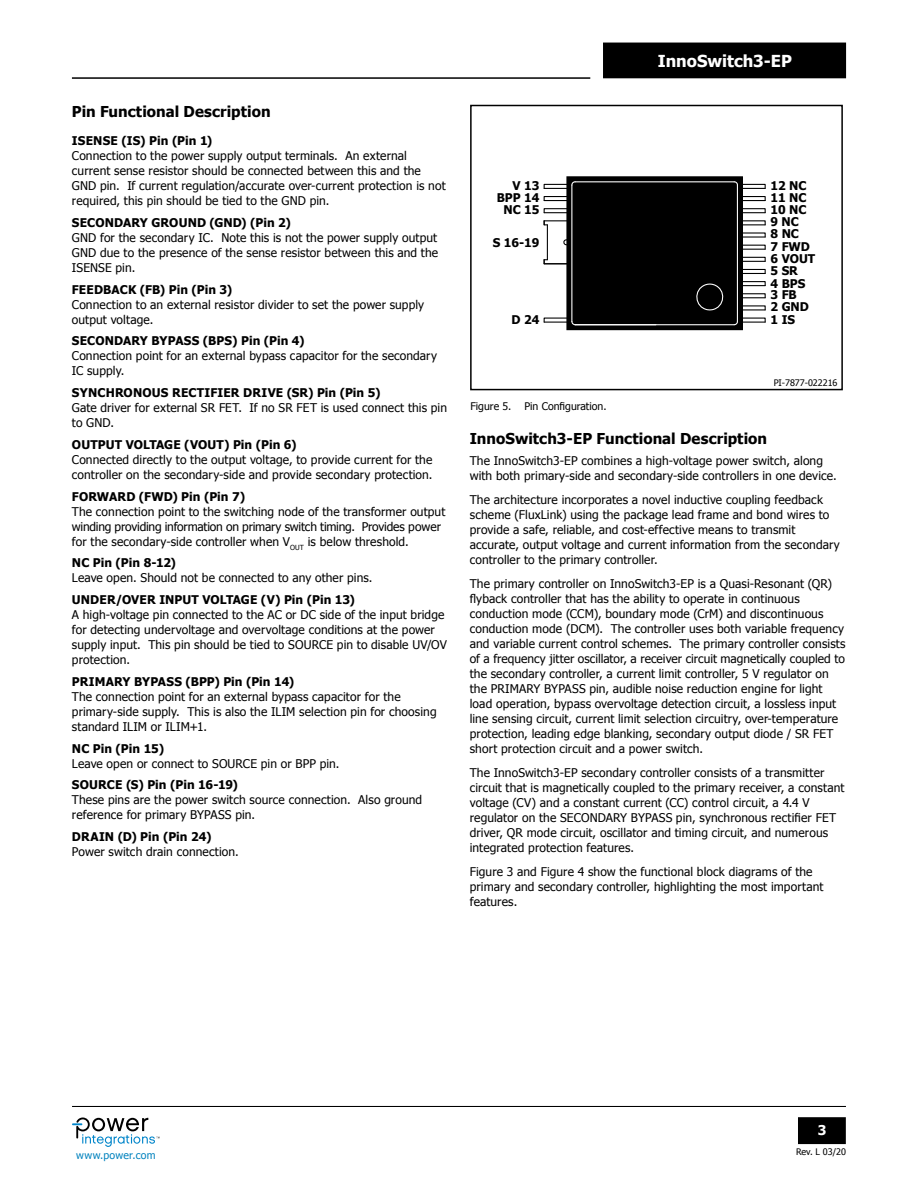
<style>
.page{position:relative;width:918px;height:1188px;background:#fff}
.page>*{position:absolute;margin:0;border:0;box-sizing:border-box;transform-origin:0 0}
.t1{font:700 16.5px "Tahoma";color:#fff}
.t2{font:700 15px "Tahoma";color:#000}
.t3{font:700 13.5px "Tahoma";color:#fff}
.t4{font:12px/15px "Tahoma";letter-spacing:.01em;color:#000}
.t5{font:700 12px/12.1px "Tahoma";letter-spacing:.005em;color:#000}
.t6{font:10.5px "Tahoma";color:#000}
.t7{font:10.5px "Tahoma";letter-spacing:.03em;color:#0082be}
.t8{font:9px "Tahoma";color:#000}
</style>
<div class="page">
<hr style="left:72px;top:1106px;width:774px;height:1px;background:#000">
<hr style="left:72px;top:77px;width:518px;height:2px;background:#000">
<div style="left:799px;top:1118px;width:46px;height:25px;background:#000"></div>
<div style="left:798px;top:1117px;width:48px;height:27px;border:2px solid #000"></div>
<div style="left:604px;top:43px;width:241px;height:35px;background:#000"></div>
<svg style="left:72px;top:1118px;width:88px;height:29px"></svg>
<div style="left:567px;top:177px;width:175px;height:152px;background:#000"></div>
<div style="left:566px;top:176px;width:177px;height:154px;border:2px solid #000"></div>
<hr style="left:547px;top:225px;width:1px;height:35px;background:#000">
<svg style="left:741px;top:305px;width:25px;height:6px"></svg>
<svg style="left:741px;top:293px;width:25px;height:6px"></svg>
<svg style="left:741px;top:281px;width:25px;height:6px"></svg>
<svg style="left:741px;top:268px;width:25px;height:7px"></svg>
<svg style="left:741px;top:256px;width:25px;height:6px"></svg>
<svg style="left:741px;top:244px;width:25px;height:6px"></svg>
<svg style="left:741px;top:232px;width:25px;height:6px"></svg>
<svg style="left:741px;top:220px;width:25px;height:6px"></svg>
<svg style="left:741px;top:208px;width:25px;height:6px"></svg>
<svg style="left:741px;top:195px;width:25px;height:7px"></svg>
<svg style="left:543px;top:220px;width:24px;height:6px"></svg>
<svg style="left:543px;top:208px;width:25px;height:6px"></svg>
<svg style="left:543px;top:195px;width:25px;height:7px"></svg>
<svg style="left:543px;top:259px;width:25px;height:6px"></svg>
<svg style="left:563px;top:239px;width:5px;height:7px"></svg>
<div style="left:470px;top:105px;width:373px;height:285px;border:2px solid #000"></div>
<hr style="left:571px;top:185px;width:1px;height:136px;background:#fff">
<svg style="left:543px;top:181px;width:33px;height:8px"></svg>
<svg style="left:543px;top:317px;width:33px;height:9px"></svg>
<hr style="left:575px;top:181px;width:159px;height:1px;background:#fff">
<svg style="left:733px;top:181px;width:33px;height:8px"></svg>
<hr style="left:737px;top:185px;width:1px;height:136px;background:#fff">
<svg style="left:733px;top:317px;width:33px;height:9px"></svg>
<hr style="left:575px;top:324px;width:159px;height:1px;background:#fff">
<svg style="left:696px;top:283px;width:28px;height:28px"></svg>
<p class="t2" style="left:72px;top:101px;width:200px">Pin Functional Description</p>
<p class="t5" style="left:72px;top:134px;width:142px">ISENSE (IS) Pin (Pin 1)</p>
<p class="t4" style="left:72px;top:148px;width:375px">Connection to the power supply output terminals. An external current sense resistor should be connected between this and the GND pin. If current regulation/accurate over-current protection is not required, this pin should be tied to the GND pin.</p>
<p class="t5" style="left:72px;top:216px;width:220px">SECONDARY GROUND (GND) (Pin 2)</p>
<p class="t4" style="left:72px;top:229px;width:368px;text-align:justify">GND for the secondary IC. Note this is not the power supply output GND due to the presence of the sense resistor between this and the ISENSE pin.</p>
<p class="t5" style="left:72px;top:282px;width:162px">FEEDBACK (FB) Pin (Pin 3)</p>
<p class="t4" style="left:72px;top:296px;width:354px">Connection to an external resistor divider to set the power supply output voltage.</p>
<p class="t5" style="left:72px;top:334px;width:234px">SECONDARY BYPASS (BPS) Pin (Pin 4)</p>
<p class="t4" style="left:72px;top:348px;width:367px">Connection point for an external bypass capacitor for the secondary<br>IC supply.</p>
<p class="t5" style="left:72px;top:386px;width:310px">SYNCHRONOUS RECTIFIER DRIVE (SR) Pin (Pin 5)</p>
<p class="t4" style="left:72px;top:400px;width:377px">Gate driver for external SR FET. If no SR FET is used connect this pin to GND.</p>
<p class="t5" style="left:72px;top:438px;width:226px">OUTPUT VOLTAGE (VOUT) Pin (Pin 6)</p>
<p class="t4" style="left:72px;top:451px;width:362px">Connected directly to the output voltage, to provide current for the controller on the secondary-side and provide secondary protection.</p>
<p class="t5" style="left:72px;top:489px;width:175px">FORWARD (FWD) Pin (Pin 7)</p>
<p class="t4" style="left:72px;top:503px;width:375px">The connection point to the switching node of the transformer output winding providing information on primary switch timing. Provides power for the secondary-side controller when V<sub>OUT</sub> is below threshold.</p>
<p class="t5" style="left:72px;top:556px;width:106px">NC Pin (Pin 8-12)</p>
<p class="t4" style="left:72px;top:570px;width:302px">Leave open. Should not be connected to any other pins.</p>
<p class="t5" style="left:72px;top:593px;width:285px">UNDER/OVER INPUT VOLTAGE (V) Pin (Pin 13)</p>
<p class="t4" style="left:72px;top:607px;width:376px">A high-voltage pin connected to the AC or DC side of the input bridge for detecting undervoltage and overvoltage conditions at the power supply input. This pin should be tied to SOURCE pin to disable UV/OV protection.</p>
<p class="t5" style="left:72px;top:675px;width:224px">PRIMARY BYPASS (BPP) Pin (Pin 14)</p>
<p class="t4" style="left:72px;top:688px;width:366px">The connection point for an external bypass capacitor for the primary-side supply. This is also the ILIM selection pin for choosing standard ILIM or ILIM+1.</p>
<p class="t5" style="left:72px;top:741px;width:94px">NC Pin (Pin 15)</p>
<p class="t4" style="left:72px;top:755px;width:269px">Leave open or connect to SOURCE pin or BPP pin.</p>
<p class="t5" style="left:72px;top:778px;width:167px">SOURCE (S) Pin (Pin 16-19)</p>
<p class="t4" style="left:72px;top:792px;width:352px">These pins are the power switch source connection. Also ground reference for primary BYPASS pin.</p>
<p class="t5" style="left:72px;top:830px;width:141px">DRAIN (D) Pin (Pin 24)</p>
<p class="t4" style="left:72px;top:844px;width:168px">Power switch drain connection.</p>
<h1 class="t1" style="left:658px;top:49px;width:136px">InnoSwitch3-EP</h1>
<p class="t5" style="left:513px;top:179px;width:28px">V 13</p>
<p class="t5" style="left:770px;top:179px;width:38px">12 NC</p>
<p class="t5" style="left:497px;top:191px;width:44px">BPP 14</p>
<p class="t5" style="left:770px;top:191px;width:38px">11 NC</p>
<p class="t5" style="left:503px;top:203px;width:38px">NC 15</p>
<p class="t5" style="left:770px;top:203px;width:38px">10 NC<br>9 NC</p>
<p class="t5" style="left:493px;top:236px;width:48px">S 16-19</p>
<p class="t5" style="left:771px;top:227px;width:46px">8 NC<br>7 FWD<br>6 VOUT<br>5 SR<br>4 BPS<br>3 FB<br>2 GND<br>1 IS</p>
<p class="t5" style="left:512px;top:313px;width:29px">D 24</p>
<p class="t6" style="left:470px;top:399px;width:138px">Figure 5. Pin Configuration.</p>
<p class="t8" style="left:774px;top:377px;width:65px">PI-7877-022216</p>
<p class="t2" style="left:470px;top:428px;width:299px">InnoSwitch3-EP Functional Description</p>
<p class="t4" style="left:470px;top:453px;width:369px">The InnoSwitch3-EP combines a high-voltage power switch, along with both primary-side and secondary-side controllers in one device.</p>
<p class="t4" style="left:470px;top:492px;width:372px">The architecture incorporates a novel inductive coupling feedback scheme (FluxLink) using the package lead frame and bond wires to provide a safe, reliable, and cost-effective means to transmit accurate, output voltage and current information from the secondary controller to the primary controller.</p>
<p class="t4" style="left:470px;top:576px;width:377px">The primary controller on InnoSwitch3-EP is a Quasi-Resonant (QR) flyback controller that has the ability to operate in continuous conduction mode (CCM), boundary mode (CrM) and discontinuous conduction mode (DCM). The controller uses both variable frequency and variable current control schemes. The primary controller consists of a frequency jitter oscillator, a receiver circuit magnetically coupled to the secondary controller, a current limit controller, 5 V regulator on the PRIMARY BYPASS pin, audible noise reduction engine for light load operation, bypass overvoltage detection circuit, a lossless input line sensing circuit, current limit selection circuitry, over-temperature protection, leading edge blanking, secondary output diode / SR FET short protection circuit and a power switch.</p>
<p class="t4" style="left:470px;top:765px;width:376px">The InnoSwitch3-EP secondary controller consists of a transmitter circuit that is magnetically coupled to the primary receiver, a constant voltage (CV) and a constant current (CC) control circuit, a 4.4 V regulator on the SECONDARY BYPASS pin, synchronous rectifier FET driver, QR mode circuit, oscillator and timing circuit, and numerous integrated protection features.</p>
<p class="t4" style="left:470px;top:864px;width:355px">Figure 3 and Figure 4 show the functional block diagrams of the primary and secondary controller, highlighting the most important features.</p>
<p class="t7" style="left:76px;top:1148px;width:81px">www.power.com</p>
<p class="t3" style="left:818px;top:1121px;width:10px">3</p>
<p class="t8" style="left:796px;top:1146px;width:51px">Rev. L 03/20</p>
</div>
